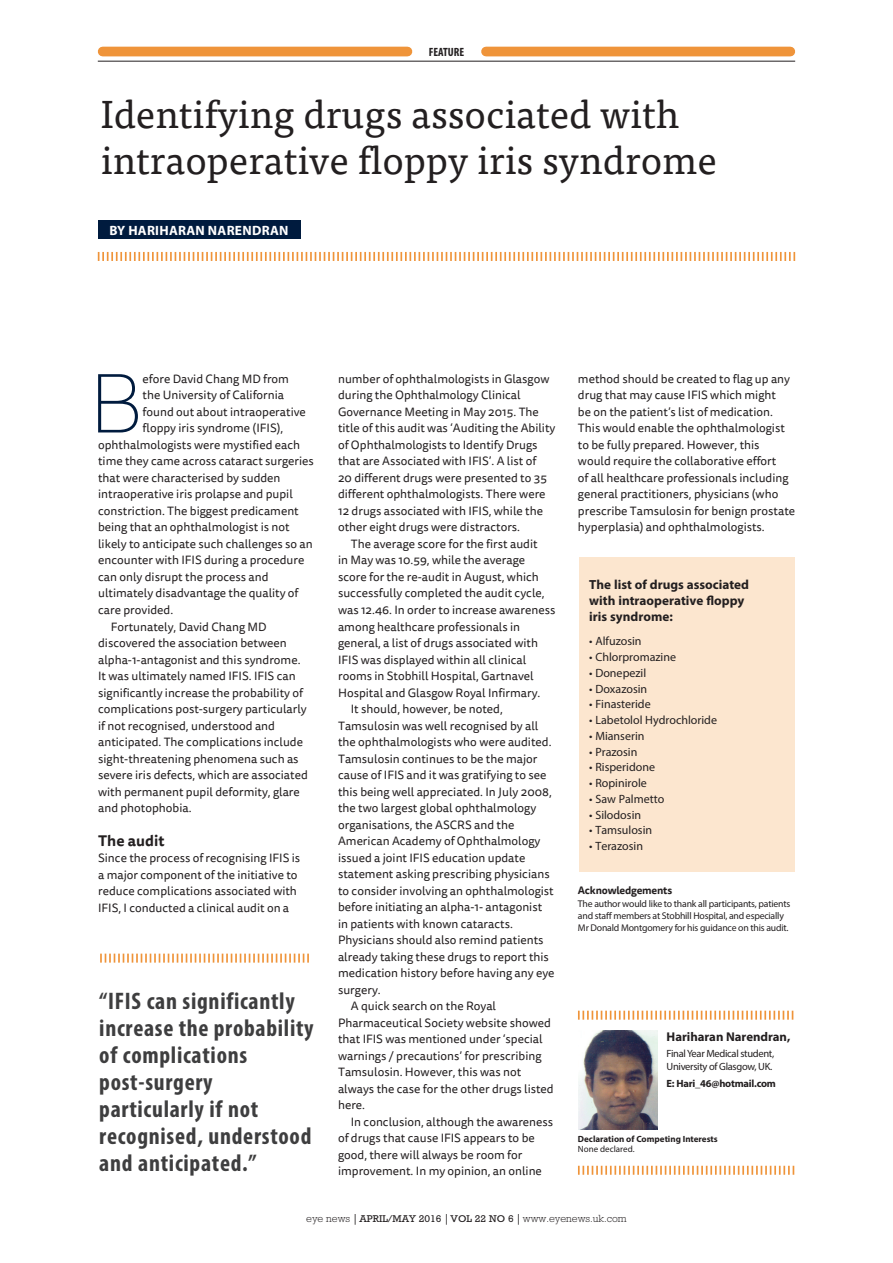
<style>
.page{position:relative;width:893px;height:1263px;background:#fff}
.page>*{position:absolute;margin:0;border:0;box-sizing:border-box;transform-origin:0 0}
.t1{font:300 expanded 79.65px "Europa SB";color:#001b3e}
.ENT_article_heading{font:39px/46.5px "Tisa Pro";color:#231f20}
.ENT_article_hotquote{font:700 condensed 24px/27px "Myriad Pro";letter-spacing:.03em;color:#3e3e3f}
.ENT_article_subhead{font:700 15px "Tisa Sans Pro";color:#231f20}
.t2{font:700 13.5px "Myriad Pro";letter-spacing:.02em;color:#fff}
.t3{font:700 13.2px/15.9px "Myriad Pro";color:#231f20}
.ENT_Author_detail{font:700 12.75px "Myriad Pro";color:#231f20}
.t4{font:12px/16.5px "Tisa Sans Pro";color:#231f20}
.art_take_home_body{font:12px "Myriad Pro";color:#231f20}
.t5{font:700 condensed 12px "Myriad Pro";color:#231f20}
.t6{font:300 10.5px "Rockwell";color:#231f20}
.ENT_Author_body{font:10.5px/12.6px "Myriad Pro";letter-spacing:-.03em;color:#231f20}
.ENT_Author_body-2{font:700 10.5px "Myriad Pro";letter-spacing:-.02em;color:#231f20}
.Features_Ref_Title{font:700 10.5px "Tisa Sans Pro";letter-spacing:-.02em;color:#231f20}
.Features_Ref_body{font:9.75px/11.7px "Myriad Pro";letter-spacing:-.02em;color:#231f20}
.ENT_Author_contact{font:700 9px/10.8px "Myriad Pro";color:#231f20}
.s1{font-weight:400}
.s2{font-family:"Adobe Caslon Pro";font-weight:700}
.s3{font-weight:400;font-size:10.05px}
</style>
<div class="page">
<div style="left:579px;top:558px;width:216px;height:314px;background:#fce6cf"></div>
<div style="left:98px;top:220px;width:202px;height:19px;background:#001b3e"></div>
<svg style="left:98px;top:252px;width:697px;height:9px"></svg>
<svg style="left:100px;top:954px;width:209px;height:9px"></svg>
<img style="left:578px;top:1031px;width:79px;height:99px">
<svg style="left:578px;top:1011px;width:215px;height:9px"></svg>
<svg style="left:578px;top:1166px;width:216px;height:9px"></svg>
<div style="left:103px;top:47px;width:304px;height:9px;background:#ef943a"></div>
<div style="left:486px;top:47px;width:304px;height:9px;background:#ef943a"></div>
<hr style="left:98px;top:61px;width:697px;height:1px;background:#231f20">
<p class="t5" style="left:429px;top:45px;width:37px">FEATURE</p>
<p class="ENT_article_heading" style="left:101px;top:88px;width:617px">Identifying drugs associated with intraoperative floppy iris syndrome</p>
<p class="t2" style="left:110px;top:221px;width:180px">BY HARIHARAN NARENDRAN</p>
<p class="t1" style="left:90px;top:358px;width:55px">B</p>
<p class="t4" style="left:143px;top:371px;width:148px">efore David Chang MD from</p>
<p class="t4" style="left:143px;top:387px;width:143px">the University of California</p>
<p class="t4" style="left:143px;top:404px;width:165px">found out about intraoperative</p>
<p class="t4" style="left:143px;top:420px;width:142px">floppy iris syndrome (IFIS),</p>
<p class="t4" style="left:98px;top:437px;width:204px">ophthalmologists were mystified each</p>
<p class="t4" style="left:98px;top:453px;width:217px">time they came across cataract surgeries</p>
<p class="t4" style="left:98px;top:470px;width:184px">that were characterised by sudden</p>
<p class="t4" style="left:98px;top:486px;width:196px">intraoperative iris prolapse and pupil</p>
<p class="t4" style="left:98px;top:503px;width:202px">constriction. The biggest predicament</p>
<p class="t4" style="left:98px;top:519px;width:193px">being that an ophthalmologist is not</p>
<p class="t4" style="left:98px;top:536px;width:216px">likely to anticipate such challenges so an</p>
<p class="t4" style="left:98px;top:552px;width:208px">encounter with IFIS during a procedure</p>
<p class="t4" style="left:98px;top:569px;width:172px">can only disrupt the process and</p>
<p class="t4" style="left:98px;top:585px;width:202px">ultimately disadvantage the quality of</p>
<p class="t4" style="left:98px;top:602px;width:77px">care provided.</p>
<p class="t4" style="left:98px;top:618px;width:211px;text-indent:13px">Fortunately, David Chang MD discovered the association between alpha-1-antagonist and this syndrome.<br>It was ultimately named IFIS. IFIS can significantly increase the probability of complications post-surgery particularly if not recognised, understood and anticipated. The complications include sight-threatening phenomena such as severe iris defects, which are associated with permanent pupil deformity, glare and photophobia.</p>
<p class="ENT_article_subhead" style="left:98px;top:829px;width:68px">The audit</p>
<p class="t4" style="left:98px;top:850px;width:204px">Since the process of recognising IFIS is a major component of the initiative to reduce complications associated with IFIS, I conducted a clinical audit on a</p>
<p class="ENT_article_hotquote" style="left:99px;top:987px;width:216px">“IFIS can significantly increase the probability of complications post-surgery particularly if not recognised, understood and anticipated.”</p>
<p class="t4" style="left:338px;top:371px;width:219px">number of ophthalmologists in Glasgow during the Ophthalmology Clinical Governance Meeting in May 2015. The title of this audit was ‘Auditing the Ability of Ophthalmologists to Identify Drugs that are Associated with IFIS’. A list of<br>20 different drugs were presented to 35 different ophthalmologists. There were 12 drugs associated with IFIS, while the other eight drugs were distractors.</p>
<p class="t4" style="left:338px;top:536px;width:219px;text-indent:13px">The average score for the first audit<br>in May was 10.59, while the average score for the re-audit in August, which successfully completed the audit cycle, was 12.46. In order to increase awareness among healthcare professionals in general, a list of drugs associated with IFIS was displayed within all clinical rooms in Stobhill Hospital, Gartnavel Hospital and Glasgow Royal Infirmary.</p>
<p class="t4" style="left:338px;top:701px;width:218px;text-indent:13px">It should, however, be noted, Tamsulosin was well recognised by all the ophthalmologists who were audited.<br>Tamsulosin continues to be the major cause of IFIS and it was gratifying to see this being well appreciated. In July 2008, the two largest global ophthalmology organisations, the ASCRS and the American Academy of Ophthalmology issued a joint IFIS education update statement asking prescribing physicians to consider involving an ophthalmologist before initiating an alpha-1- antagonist in patients with known cataracts.<br>Physicians should also remind patients already taking these drugs to report this medication history before having any eye surgery.</p>
<p class="t4" style="left:338px;top:998px;width:217px;text-indent:13px">A quick search on the Royal<br>Pharmaceutical Society website showed that IFIS was mentioned under ‘special warnings / precautions’ for prescribing<br>Tamsulosin. However, this was not always the case for the other drugs listed here.</p>
<p class="t4" style="left:338px;top:1113px;width:217px;text-indent:13px">In conclusion, although the awareness of drugs that cause IFIS appears to be good, there will always be room for improvement. In my opinion, an online</p>
<p class="t4" style="left:578px;top:371px;width:219px">method should be created to flag up any drug that may cause IFIS which might<br>be on the patient’s list of medication.<br>This would enable the ophthalmologist to be fully prepared. However, this would require the collaborative effort<br>of all healthcare professionals including general practitioners, physicians (who prescribe Tamsulosin for benign prostate hyperplasia) and ophthalmologists.</p>
<p class="t3" style="left:589px;top:577px;width:161px">The list of drugs associated with intraoperative floppy iris syndrome:</p>
<p class="art_take_home_body" style="left:589px;top:634px;width:54px">• Alfuzosin</p>
<p class="art_take_home_body" style="left:589px;top:650px;width:88px">• Chlorpromazine</p>
<p class="art_take_home_body" style="left:589px;top:665px;width:59px">• Donepezil</p>
<p class="art_take_home_body" style="left:589px;top:681px;width:60px">• Doxazosin</p>
<p class="art_take_home_body" style="left:589px;top:697px;width:63px">• Finasteride</p>
<p class="art_take_home_body" style="left:589px;top:713px;width:129px">• Labetolol Hydrochloride</p>
<p class="art_take_home_body" style="left:589px;top:728px;width:57px">• Mianserin</p>
<p class="art_take_home_body" style="left:589px;top:744px;width:50px">• Prazosin</p>
<p class="art_take_home_body" style="left:589px;top:760px;width:67px">• Risperidone</p>
<p class="art_take_home_body" style="left:589px;top:776px;width:59px">• Ropinirole</p>
<p class="art_take_home_body" style="left:589px;top:791px;width:77px">• Saw Palmetto</p>
<p class="art_take_home_body" style="left:589px;top:807px;width:53px">• Silodosin</p>
<p class="art_take_home_body" style="left:589px;top:823px;width:64px">• Tamsulosin</p>
<p class="art_take_home_body" style="left:589px;top:839px;width:55px">• Terazosin</p>
<p class="Features_Ref_Title" style="left:578px;top:882px;width:96px">Acknowledgements</p>
<p class="Features_Ref_body" style="left:578px;top:898px;width:214px">The author would like to thank all participants, patients and staff members at Stobhill Hospital, and especially<br>Mr Donald Montgomery for his guidance on this audit.</p>
<p class="ENT_Author_detail" style="left:666px;top:1028px;width:125px">Hariharan Narendran,</p>
<p class="ENT_Author_body" style="left:666px;top:1047px;width:109px">Final Year Medical student,<br>University of Glasgow, UK.</p>
<p class="ENT_Author_body-2" style="left:666px;top:1076px;width:111px">E: Hari_46@hotmail.com</p>
<p class="ENT_Author_contact" style="left:578px;top:1133px;width:141px">Declaration of Competing Interests<br><span class="s1">None declared.</span></p>
<p class="t6" style="left:306px;top:1212px;width:322px">eye news <span class="s2">|</span> <span class="s3">APRIL/MAY 2016</span> <span class="s2">|</span> <span class="s3">VOL 22 NO 6</span> <span class="s2">|</span> www.eyenews.uk.com</p>
</div>
